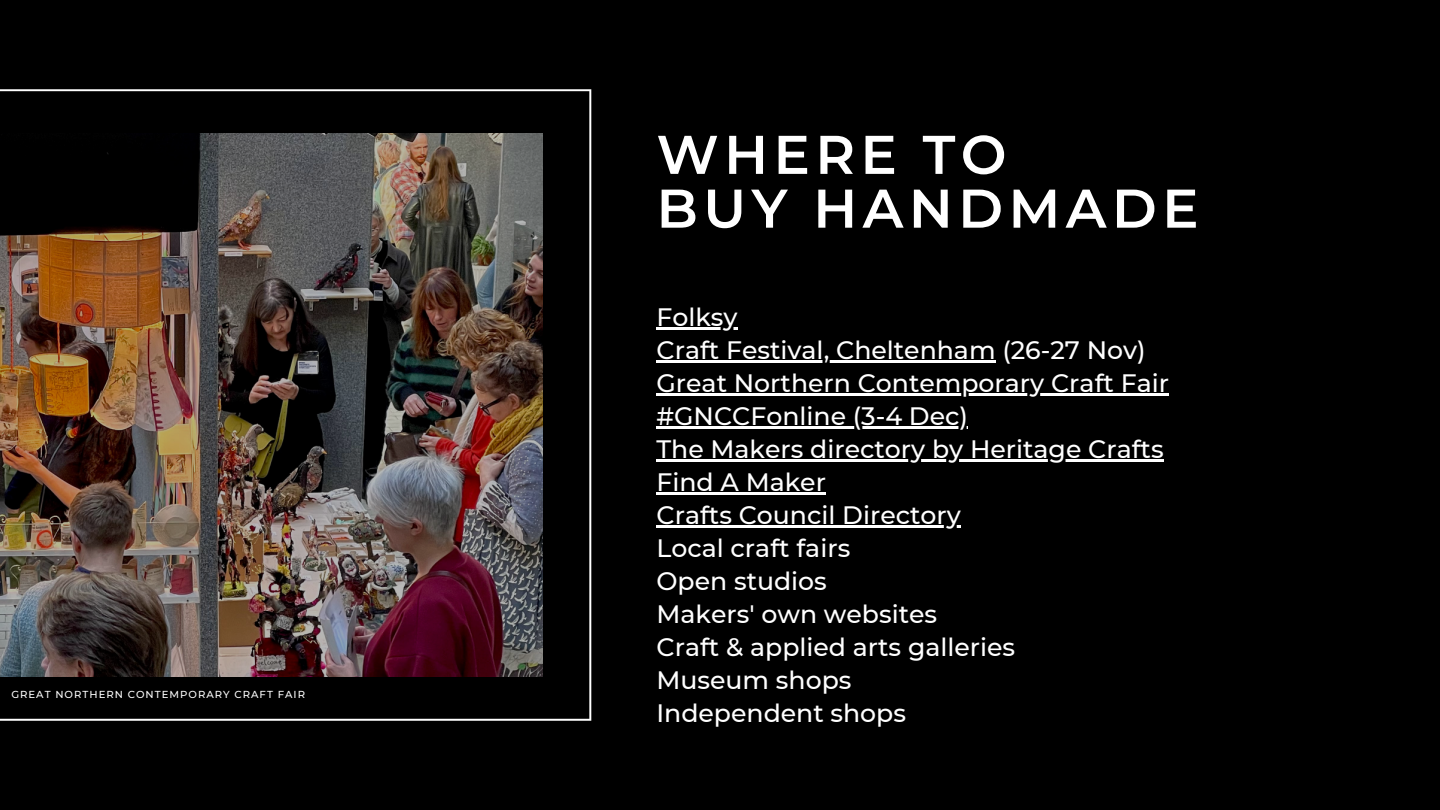
<style>
.page{position:relative;width:1440px;height:810px;background:#000}
.page>*{position:absolute;margin:0;border:0;box-sizing:border-box;transform-origin:0 0}
.t1{font:600 54.4px/53.8px "Montserrat";letter-spacing:.1em;color:#fff}
.t2{font:500 25.2px/33px "Montserrat";color:#fff}
.t3{font:500 10.1px "Montserrat";letter-spacing:.1em;color:#fff}
</style>
<div class="page">
<svg style="left:0;top:89px;width:591px;height:632px"></svg>
<img style="left:0;top:134px;width:542px;height:542px">
<hr style="left:657px;top:327px;width:81px;height:2px;background:#fff">
<hr style="left:657px;top:360px;width:339px;height:2px;background:#fff">
<hr style="left:657px;top:393px;width:512px;height:2px;background:#fff">
<hr style="left:657px;top:426px;width:311px;height:2px;background:#fff">
<hr style="left:657px;top:459px;width:268px;height:2px;background:#fff">
<hr style="left:925px;top:459px;width:239px;height:2px;background:#fff">
<hr style="left:657px;top:492px;width:169px;height:2px;background:#fff">
<hr style="left:657px;top:525px;width:304px;height:2px;background:#fff">
<p class="t3" style="left:11px;top:688px;width:295px">GREAT NORTHERN CONTEMPORARY CRAFT FAIR</p>
<h1 class="t1" style="left:657px;top:127px;width:544px">WHERE TO<br>BUY HANDMADE</h1>
<p class="t2" style="left:657px;top:300px;width:514px">Folksy<br>Craft Festival, Cheltenham (26-27 Nov)<br>Great Northern Contemporary Craft Fair #GNCCFonline (3-4 Dec)<br>The Makers directory by Heritage Crafts<br>Find A Maker<br>Crafts Council Directory<br>Local craft fairs<br>Open studios<br>Makers' own websites<br>Craft &amp; applied arts galleries<br>Museum shops<br>Independent shops</p>
</div>
